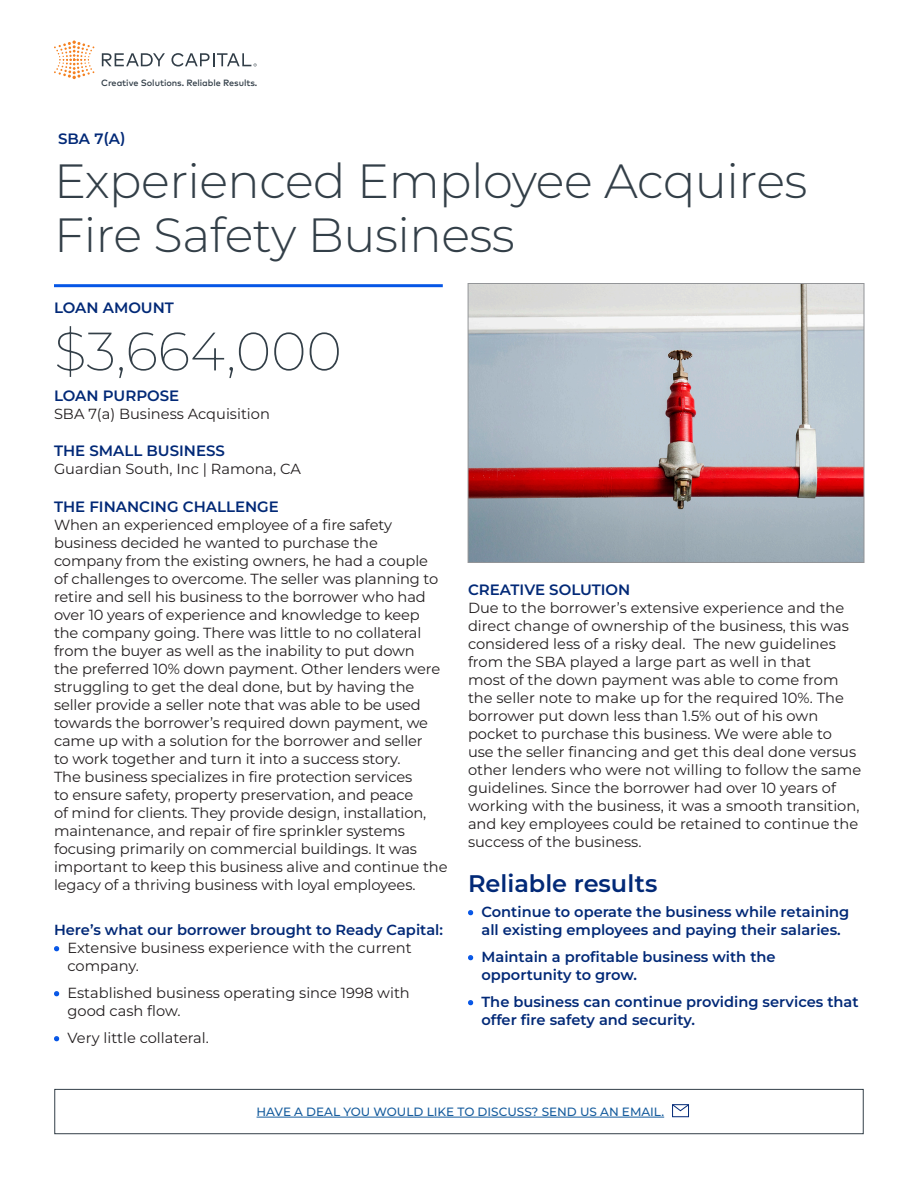
<style>
.page{position:relative;width:918px;height:1188px;background:#fff}
.page>*{position:absolute;margin:0;border:0;box-sizing:border-box;transform-origin:0 0}
.t1{font:200 54px "Montserrat";color:#333f48}
._1_Title_Gr_light_28-32{font:300 48px/54px "Montserrat";letter-spacing:-.01em;color:#333f48}
._3b_Subhead_bld_16-18_space_after{font:600 24px "Montserrat";color:#022977}
._3_Subhead_CAPS_SemiB_Bl_space_before__6_{font:600 15px "Montserrat";color:#022977}
._4_Body_9_75-12_space_after_0pt{font:14.7px/18px "Montserrat";letter-spacing:-.005em;color:#231f20}
._4_Body_9_75-12_space_after_12pt{font:14.7px/18px "Montserrat";color:#231f20}
._4_Body_9_75-12_space_after_0pt-2{font:600 14.7px/18px "Montserrat";color:#022977}
._4_Body_9_75-12_space_after_6pt{font:14.7px "Montserrat";color:#231f20}
._5_Table_head_Med_CAPS_Blue_8_10{font:500 12px "Montserrat";color:#175d9e}
.t2{font:500 9px "Mark OT";letter-spacing:-.005em;color:#323e48}
.s1{font-weight:700;color:#0656e6}
</style>
<div class="page">
<svg style="left:102px;top:53px;width:63px;height:13px"></svg>
<svg style="left:54px;top:41px;width:40px;height:38px"></svg>
<svg style="left:171px;top:53px;width:86px;height:14px"></svg>
<img style="left:470px;top:285px;width:392px;height:276px">
<div style="left:468px;top:283px;width:396px;height:280px;border:1px solid #939598"></div>
<div style="left:55px;top:1089px;width:808px;height:45px;border:1px solid #333f48"></div>
<hr style="left:257px;top:1117px;width:407px;height:1px;background:#175d9e">
<div style="left:672px;top:1104px;width:17px;height:13px;border:1px solid #022977"></div>
<svg style="left:672px;top:1104px;width:17px;height:7px"></svg>
<hr style="left:54px;top:284px;width:389px;height:3px;background:#0656e6">
<p class="t2" style="left:101px;top:77px;width:158px">Creative Solutions. Reliable Results.</p>
<p class="_3_Subhead_CAPS_SemiB_Bl_space_before__6_" style="left:58px;top:128px;width:69px">SBA 7(A)</p>
<p class="_1_Title_Gr_light_28-32" style="left:54px;top:152px;width:755px">Experienced Employee Acquires<br>Fire Safety Business</p>
<p class="_3_Subhead_CAPS_SemiB_Bl_space_before__6_" style="left:54px;top:298px;width:121px">LOAN AMOUNT</p>
<p class="t1" style="left:54px;top:315px;width:289px">$3,664,000</p>
<p class="_3_Subhead_CAPS_SemiB_Bl_space_before__6_" style="left:54px;top:385px;width:127px">LOAN PURPOSE</p>
<p class="_4_Body_9_75-12_space_after_6pt" style="left:54px;top:404px;width:217px">SBA 7(a) Business Acquisition</p>
<p class="_3_Subhead_CAPS_SemiB_Bl_space_before__6_" style="left:54px;top:441px;width:173px">THE SMALL BUSINESS</p>
<p class="_4_Body_9_75-12_space_after_6pt" style="left:54px;top:459px;width:248px">Guardian South, Inc | Ramona, CA</p>
<p class="_3_Subhead_CAPS_SemiB_Bl_space_before__6_" style="left:54px;top:496px;width:226px">THE FINANCING CHALLENGE</p>
<p class="_4_Body_9_75-12_space_after_0pt" style="left:54px;top:515px;width:395px">When an experienced employee of a fire safety business decided he wanted to purchase the company from the existing owners, he had a couple<br>of challenges to overcome. The seller was planning to retire and sell his business to the borrower who had over 10 years of experience and knowledge to keep the company going. There was little to no collateral from the buyer as well as the inability to put down<br>the preferred 10% down payment. Other lenders were struggling to get the deal done, but by having the seller provide a seller note that was able to be used towards the borrower’s required down payment, we came up with a solution for the borrower and seller<br>to work together and turn it into a success story.<br>The business specializes in fire protection services<br>to ensure safety, property preservation, and peace<br>of mind for clients. They provide design, installation, maintenance, and repair of fire sprinkler systems focusing primarily on commercial buildings. It was important to keep this business alive and continue the legacy of a thriving business with loyal employees.</p>
<p class="_4_Body_9_75-12_space_after_0pt-2" style="left:54px;top:920px;width:391px">Here’s what our borrower brought to Ready Capital:</p>
<p class="_4_Body_9_75-12_space_after_0pt" style="left:68px;top:938px;width:346px;text-indent:-14px"><span class="s1">•</span> Extensive business experience with the current company.</p>
<p class="_4_Body_9_75-12_space_after_0pt" style="left:68px;top:983px;width:344px;text-indent:-14px"><span class="s1">•</span> Established business operating since 1998 with good cash flow.</p>
<p class="_4_Body_9_75-12_space_after_0pt" style="left:54px;top:1028px;width:156px"><span class="s1">•</span> Very little collateral.</p>
<p class="_3_Subhead_CAPS_SemiB_Bl_space_before__6_" style="left:468px;top:580px;width:164px">CREATIVE SOLUTION</p>
<p class="_4_Body_9_75-12_space_after_12pt" style="left:468px;top:598px;width:395px">Due to the borrower’s extensive experience and the direct change of ownership of the business, this was considered less of a risky deal. The new guidelines from the SBA played a large part as well in that<br>most of the down payment was able to come from the seller note to make up for the required 10%. The borrower put down less than 1.5% out of his own pocket to purchase this business. We were able to use the seller financing and get this deal done versus other lenders who were not willing to follow the same guidelines. Since the borrower had over 10 years of working with the business, it was a smooth transition, and key employees could be retained to continue the success of the business.</p>
<p class="_3b_Subhead_bld_16-18_space_after" style="left:468px;top:868px;width:191px">Reliable results</p>
<p class="_4_Body_9_75-12_space_after_0pt-2" style="left:468px;top:902px;width:383px;text-align:center"><span class="s1">•</span> Continue to operate the business while retaining all existing employees and paying their salaries.</p>
<p class="_4_Body_9_75-12_space_after_0pt-2" style="left:482px;top:947px;width:296px;text-indent:-14px"><span class="s1">•</span> Maintain a profitable business with the opportunity to grow.</p>
<p class="_4_Body_9_75-12_space_after_0pt-2" style="left:482px;top:992px;width:379px;text-indent:-14px"><span class="s1">•</span> The business can continue providing services that offer fire safety and security.</p>
<p class="_5_Table_head_Med_CAPS_Blue_8_10" style="left:257px;top:1104px;width:409px">HAVE A DEAL YOU WOULD LIKE TO DISCUSS? SEND US AN EMAIL.</p>
</div>
